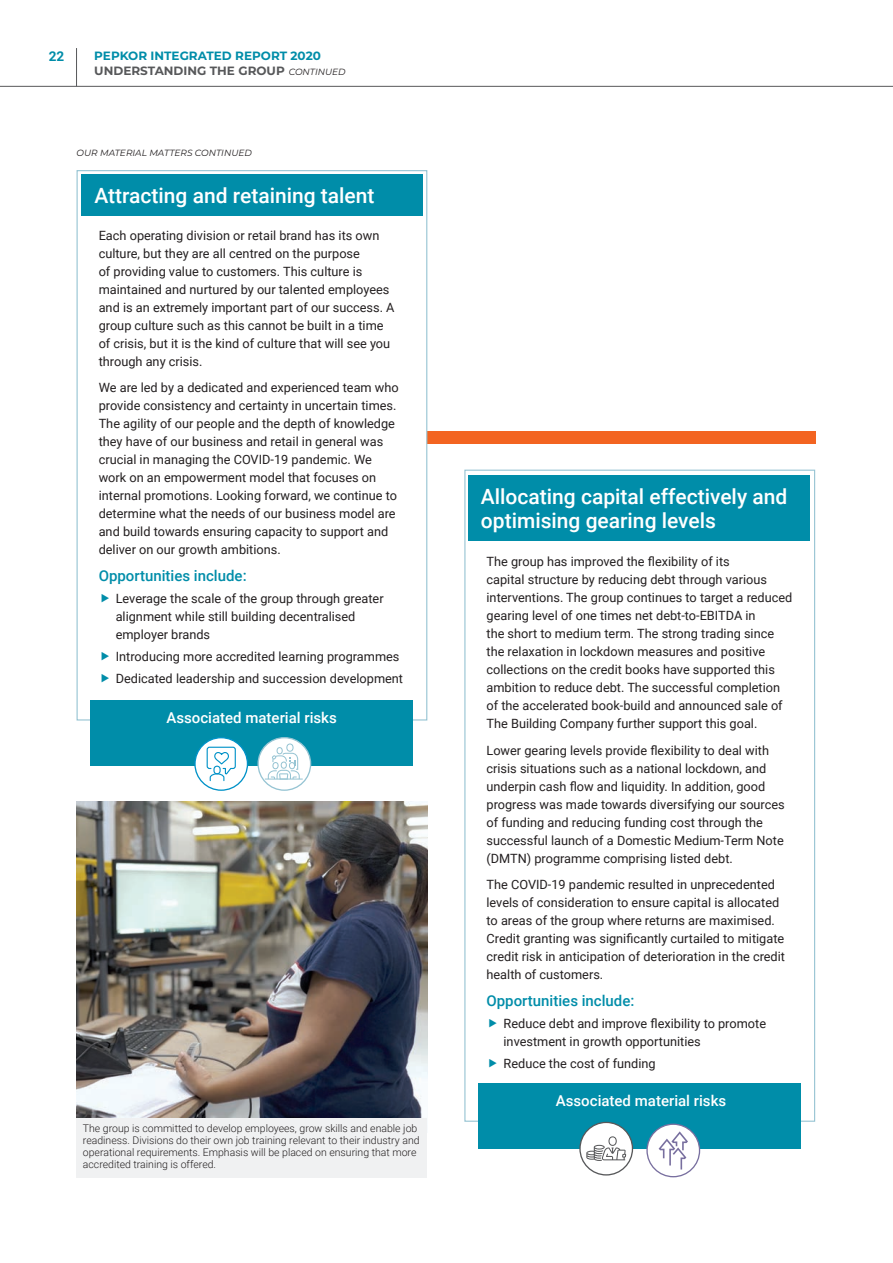
<style>
.page{position:relative;width:893px;height:1263px;background:#fff}
.page>*{position:absolute;margin:0;border:0;box-sizing:border-box;transform-origin:0 0}
.t1{font:500 21px/24px "Roboto";color:#fff}
.t2{font:500 15px "Roboto";color:#fff}
.t3{font:500 15px "Roboto";color:#008da9}
.t4{font:700 13.5px "Roboto";color:#008da9}
.t5{font:12.75px/18px "Roboto";color:#231f20}
.t6{font:700 12px/15px "Montserrat";color:#008da9}
.t7{font:300 10.5px/12px "Roboto";color:#231f20}
.t8{font:italic 9px "Montserrat";color:#231f20}
.s1{color:#57585a}
.s2{font-weight:400;font-style:italic;font-size:9px;color:#231f20}
</style>
<div class="page">
<hr style="left:892px;top:88px;width:1px;height:1175px;background:#f3f4f4">
<div style="left:343px;top:431px;width:472px;height:13px;background:#f36421"></div>
<img style="left:77px;top:801px;width:350px;height:317px">
<div style="left:77px;top:1118px;width:350px;height:59px;background:#f0f1f2"></div>
<div style="left:468px;top:475px;width:342px;height:65px;background:#008da9"></div>
<div style="left:479px;top:1083px;width:322px;height:66px;background:#008da9"></div>
<div style="left:580px;top:1122px;width:52px;height:53px;background:#fff;border-radius:50%"></div>
<div style="left:579px;top:1122px;width:54px;height:53px;border:1px solid #57585a;border-radius:50%"></div>
<svg style="left:586px;top:1136px;width:40px;height:25px"></svg>
<div style="left:77px;top:170px;width:350px;height:550px;background:#fff;border:1px solid #96c4d3"></div>
<div style="left:82px;top:175px;width:341px;height:41px;background:#008da9"></div>
<div style="left:91px;top:700px;width:322px;height:65px;background:#008da9"></div>
<svg style="left:258px;top:738px;width:53px;height:52px"></svg>
<div style="left:257px;top:737px;width:54px;height:54px;border:1px solid #96c4d3;border-radius:50%"></div>
<hr style="left:265px;top:778px;width:38px;height:1px;background:#96c4d3">
<svg style="left:268px;top:743px;width:32px;height:36px"></svg>
<svg style="left:647px;top:1124px;width:52px;height:53px"></svg>
<div style="left:646px;top:1123px;width:54px;height:54px;border:1px solid #786f9f;border-radius:50%"></div>
<svg style="left:657px;top:1130px;width:32px;height:41px"></svg>
<div style="left:195px;top:738px;width:52px;height:52px;background:#fff;border-radius:50%"></div>
<div style="left:194px;top:737px;width:54px;height:54px;border:1px solid #0092c8;border-radius:50%"></div>
<svg style="left:206px;top:746px;width:30px;height:36px"></svg>
<hr style="left:76px;top:48px;width:1px;height:38px;background:#57585a">
<hr style="left:0;top:86px;width:893px;height:1px;background:#57585a">
<p class="t4" style="left:49px;top:47px;width:17px">22</p>
<p class="t6" style="left:94px;top:47px;width:253px">PEPKOR INTEGRATED REPORT 2020<br><span class="s1">UNDERSTANDING THE GROUP</span> <span class="s2">CONTINUED</span></p>
<p class="t8" style="left:77px;top:147px;width:177px">OUR MATERIAL MATTERS CONTINUED</p>
<h1 class="t1" style="left:94px;top:183px;width:282px">Attracting and retaining talent</h1>
<p class="t5" style="left:99px;top:226px;width:297px">Each operating division or retail brand has its own culture, but they are all centred on the purpose<br>of providing value to customers. This culture is maintained and nurtured by our talented employees and is an extremely important part of our success. A group culture such as this cannot be built in a time of crisis, but it is the kind of culture that will see you through any crisis.</p>
<p class="t5" style="left:99px;top:378px;width:302px">We are led by a dedicated and experienced team who provide consistency and certainty in uncertain times.<br>The agility of our people and the depth of knowledge they have of our business and retail in general was crucial in managing the COVID-19 pandemic. We work on an empowerment model that focuses on internal promotions. Looking forward, we continue to determine what the needs of our business model are and build towards ensuring capacity to support and deliver on our growth ambitions.</p>
<p class="t3" style="left:99px;top:565px;width:149px">Opportunities include:</p>
<p class="t5" style="left:116px;top:589px;width:269px">Leverage the scale of the group through greater alignment while still building decentralised employer brands</p>
<p class="t5" style="left:116px;top:645px;width:289px;line-height:22.2px">Introducing more accredited learning programmes<br>Dedicated leadership and succession development</p>
<p class="t2" style="left:166px;top:707px;width:172px">Associated material risks</p>
<p class="t7" style="left:83px;top:1122px;width:338px">The group is committed to develop employees, grow skills and enable job readiness. Divisions do their own job training relevant to their industry and operational requirements. Emphasis will be placed on ensuring that more accredited training is offered.</p>
<h1 class="t1" style="left:481px;top:483px;width:308px">Allocating capital effectively and optimising gearing levels</h1>
<p class="t5" style="left:486px;top:552px;width:307px">The group has improved the flexibility of its<br>capital structure by reducing debt through various interventions. The group continues to target a reduced gearing level of one times net debt-to-EBITDA in<br>the short to medium term. The strong trading since the relaxation in lockdown measures and positive collections on the credit books have supported this ambition to reduce debt. The successful completion of the accelerated book-build and announced sale of The Building Company further support this goal.</p>
<p class="t5" style="left:486px;top:741px;width:300px">Lower gearing levels provide flexibility to deal with crisis situations such as a national lockdown, and underpin cash flow and liquidity. In addition, good progress was made towards diversifying our sources of funding and reducing funding cost through the successful launch of a Domestic Medium-Term Note (DMTN) programme comprising listed debt.</p>
<p class="t5" style="left:486px;top:875px;width:300px">The COVID-19 pandemic resulted in unprecedented levels of consideration to ensure capital is allocated to areas of the group where returns are maximised.<br>Credit granting was significantly curtailed to mitigate credit risk in anticipation of deterioration in the credit health of customers.</p>
<p class="t3" style="left:486px;top:990px;width:149px">Opportunities include:</p>
<p class="t5" style="left:503px;top:1014px;width:264px">Reduce debt and improve flexibility to promote investment in growth opportunities</p>
<p class="t5" style="left:503px;top:1054px;width:154px">Reduce the cost of funding</p>
<p class="t2" style="left:556px;top:1090px;width:172px">Associated material risks</p>
</div>
